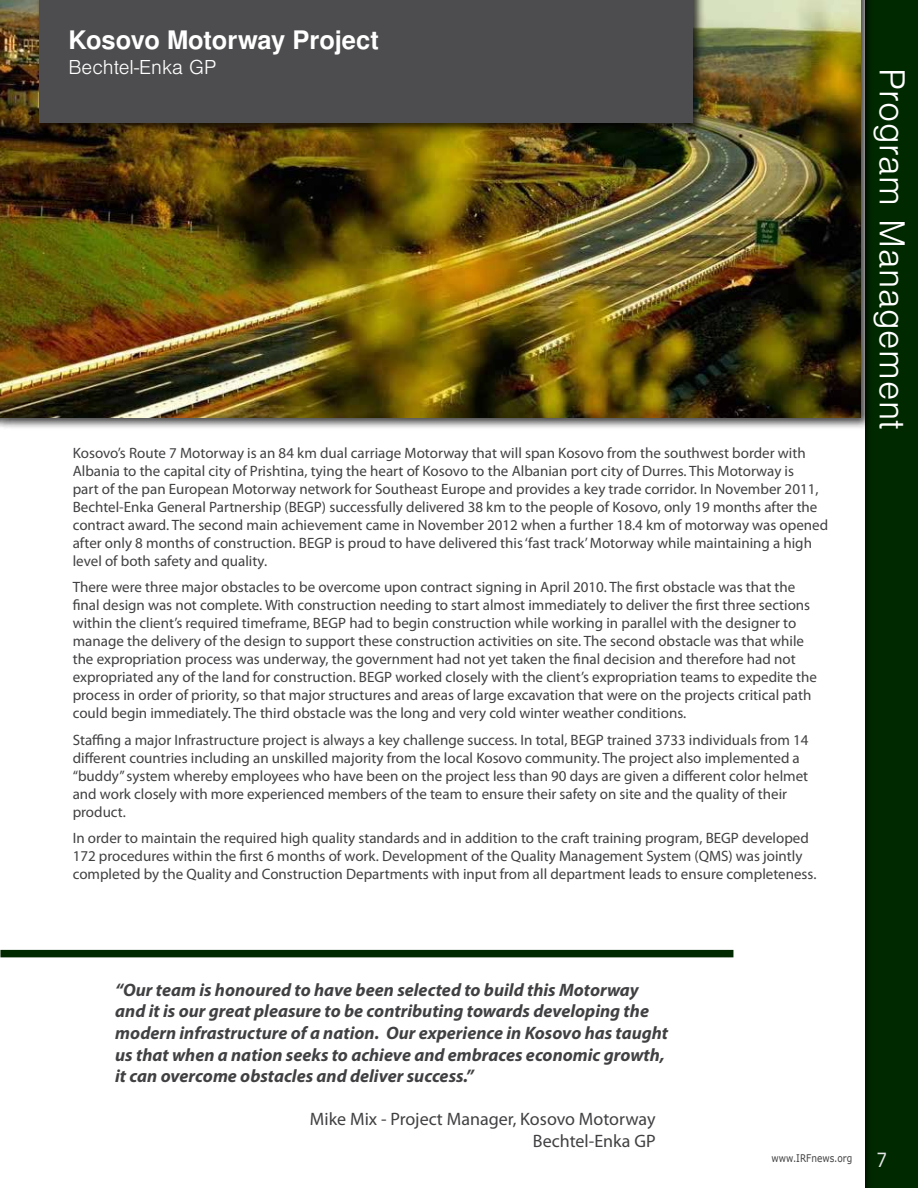
<style>
.page{position:relative;width:918px;height:1188px;background:#fff}
.page>*{position:absolute;margin:0;border:0;box-sizing:border-box;transform-origin:0 0}
.t1{font:300 37.5px "Nimbus San TOT";letter-spacing:.02em;color:#fff}
.t2{font:700 25.5px "Nimbus San LOT";color:#fff}
.t3{font:300 21px "Nimbus San TOT";color:#fff}
.t4{font:italic 700 18px/21.6px "Myriad Pro";color:#414042}
.t5{font:18px/21.6px "Myriad Pro";color:#414042;text-align:right}
.t6{font:15px/18px "Myriad Pro";color:#414042}
.t7{font:10.5px "Verdana";color:#414042;scale:.85 1}
.s1{font-size:19.5px;color:#e6e7e8}
</style>
<div class="page">
<div style="left:862px;top:0;width:56px;height:1188px;background:#002900"></div>
<div style="left:0;top:950px;width:733px;height:7px;background:#002900"></div>
<div style="left:0;top:0;width:873px;height:431px;background:#000;opacity:.75"></div>
<img style="left:0;top:0;width:860px;height:418px">
<div style="left:35px;top:0;width:670px;height:135px;background:#000;opacity:.75"></div>
<div style="left:39px;top:0;width:653px;height:122px;background:#4d4d4f"></div>
<h2 class="t2" style="left:68px;top:25px;width:312px">Kosovo Motorway Project</h2>
<h3 class="t3" style="left:68px;top:56px;width:149px">Bechtel-Enka GP</h3>
<p class="t6" style="left:73px;top:443px;width:757px">Kosovo’s Route 7 Motorway is an 84 km dual carriage Motorway that will span Kosovo from the southwest border with Albania to the capital city of Prishtina, tying the heart of Kosovo to the Albanian port city of Durres. This Motorway is<br>part of the pan European Motorway network for Southeast Europe and provides a key trade corridor. In November 2011, Bechtel-Enka General Partnership (BEGP) successfully delivered 38 km to the people of Kosovo, only 19 months after the contract award. The second main achievement came in November 2012 when a further 18.4 km of motorway was opened after only 8 months of construction. BEGP is proud to have delivered this ‘fast track’ Motorway while maintaining a high level of both safety and quality.</p>
<p class="t6" style="left:73px;top:578px;width:746px">There were three major obstacles to be overcome upon contract signing in April 2010. The first obstacle was that the final design was not complete. With construction needing to start almost immediately to deliver the first three sections within the client’s required timeframe, BEGP had to begin construction while working in parallel with the designer to manage the delivery of the design to support these construction activities on site. The second obstacle was that while the expropriation process was underway, the government had not yet taken the final decision and therefore had not expropriated any of the land for construction. BEGP worked closely with the client’s expropriation teams to expedite the process in order of priority, so that major structures and areas of large excavation that were on the projects critical path could begin immediately. The third obstacle was the long and very cold winter weather conditions.</p>
<p class="t6" style="left:73px;top:730px;width:737px">Staffing a major Infrastructure project is always a key challenge success. In total, BEGP trained 3733 individuals from 14 different countries including an unskilled majority from the local Kosovo community. The project also implemented a “buddy” system whereby employees who have been on the project less than 90 days are given a different color helmet and work closely with more experienced members of the team to ensure their safety on site and the quality of their product.</p>
<p class="t6" style="left:73px;top:829px;width:745px">In order to maintain the required high quality standards and in addition to the craft training program, BEGP developed<br>172 procedures within the first 6 months of work. Development of the Quality Management System (QMS) was jointly completed by the Quality and Construction Departments with input from all department leads to ensure completeness.</p>
<p class="t4" style="left:115px;top:978px;width:554px">“Our team is honoured to have been selected to build this Motorway and it is our great pleasure to be contributing towards developing the modern infrastructure of a nation. Our experience in Kosovo has taught us that when a nation seeks to achieve and embraces economic growth, it can overcome obstacles and deliver success.”</p>
<p class="t5" style="left:310px;top:1108px;width:347px">Mike Mix - Project Manager, Kosovo Motorway<br>Bechtel-Enka GP</p>
<h1 class="t1" style="left:912px;top:68px;width:363px;rotate:90deg">Program Management</h1>
<p class="t7" style="left:771px;top:1152px;width:137px">www.IRFnews.org <span class="s1">7</span></p>
</div>
